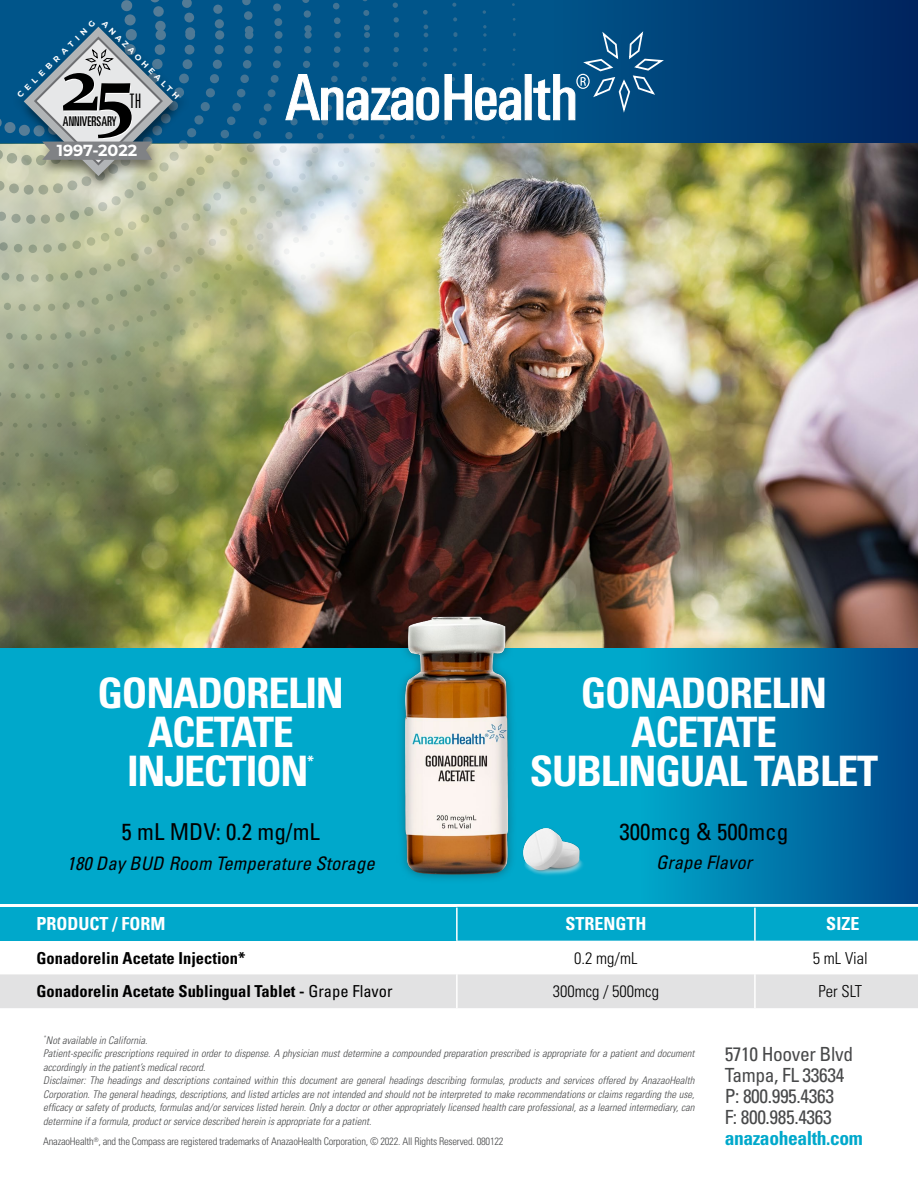
<style>
.page{position:relative;width:918px;height:1188px;background:#fff}
.page>*{position:absolute;margin:0;border:0;box-sizing:border-box;transform-origin:0 0}
.t1{font:700 condensed 42px/39px "Univers LT Std";letter-spacing:-.03em;color:#fff;text-align:center}
.t2{font:condensed 23.25px "Univers LT Std";letter-spacing:.005em;color:#000}
.t3{font:300 ultra-condensed 19.95px "Univers LT Std";color:#000}
.t4{font:condensed 19.5px "Univers LT Std";letter-spacing:-.02em;color:#48494a}
.t5{font:700 condensed 19.5px "Univers LT Std";letter-spacing:-.02em;color:#00a8cb}
.t6{font:italic condensed 18.6px "Univers LT Std";letter-spacing:.005em;color:#000}
.Website{font:700 condensed 18px "Univers LT Std";color:#fff}
.t7{font:700 condensed 16.5px "Univers LT Std";color:#000}
.t8{font:300 condensed 16.5px "Univers LT Std";color:#000}
.t9{font:700 16.05px "Montserrat";letter-spacing:-.005em;color:#fff}
.t10{font:700 condensed 15.75px "Univers LT Std";color:#fff}
.t11{font:ultra-condensed 13.35px "Univers LT Std";color:#000}
.t12{font:italic 300 condensed 10.5px/13.5px "Univers LT Std";color:#48494a}
.t13{font:300 condensed 10.5px "Univers LT Std";letter-spacing:-.02em;color:#48494a}
.t14{font:700 7.95px "Montserrat";color:#fff}
.s1{font-weight:400}
</style>
<div class="page">
<div style="left:0;top:0;width:918px;height:143px;background:#00558a"></div>
<svg style="left:0;top:0;width:516px;height:143px"></svg>
<div style="left:554px;top:0;width:364px;height:143px;background:linear-gradient(to right,#00558a,#00235e)"></div>
<svg style="left:285px;top:74px;width:237px;height:46px"></svg>
<div style="left:525px;top:74px;width:7px;height:46px;background:#fff;border:1px solid #fff"></div>
<svg style="left:533px;top:31px;width:131px;height:89px"></svg>
<img style="left:0;top:143px;width:918px;height:505px">
<div style="left:0;top:648px;width:918px;height:255px;background:#00a8cb"></div>
<img style="left:366px;top:607px;width:178px;height:272px">
<img style="left:511px;top:822px;width:72px;height:54px">
<div style="left:0;top:907px;width:457px;height:34px;background:#00a8cb"></div>
<div style="left:457px;top:907px;width:461px;height:34px;background:#00a8cb"></div>
<div style="left:0;top:974px;width:918px;height:34px;background:#e2e2e3"></div>
<hr style="left:456px;top:974px;width:2px;height:34px;background:#fff">
<hr style="left:754px;top:974px;width:2px;height:34px;background:#fff">
<hr style="left:456px;top:908px;width:2px;height:33px;background:#fff">
<hr style="left:754px;top:908px;width:2px;height:33px;background:#fff">
<div style="left:641px;top:648px;width:277px;height:256px;background:linear-gradient(to right,#00a7ca,#00488b)"></div>
<div style="left:11px;top:20px;width:180px;height:171px;background:#000;opacity:.5"></div>
<svg style="left:24px;top:27px;width:149px;height:149px"></svg>
<p class="t14" style="left:14px;top:92px;width:107px;rotate:-44deg">CELEBRATING</p>
<p class="t14" style="left:107px;top:18px;width:108px;rotate:45deg">ANAZAOHEALTH</p>
<p class="t3" style="left:130px;top:91px;width:13px">TH</p>
<p class="t9" style="left:57px;top:139px;width:82px">1997-2022</p>
<p class="t11" style="left:63px;top:113px;width:55px">ANNIVERSARY</p>
<p class="t1" style="left:98px;top:674px;width:248px">GONADORELIN<br>ACETATE</p>
<p class="t1" style="left:127px;top:752px;width:183px">INJECTION</p>
<p class="t10" style="left:307px;top:752px;width:8px">*</p>
<p class="t2" style="left:122px;top:817px;width:200px">5 mL MDV: 0.2 mg/mL</p>
<p class="t6" style="left:67px;top:851px;width:309px">180 Day BUD Room Temperature Storage</p>
<p class="t1" style="left:581px;top:674px;width:248px">GONADORELIN<br>ACETATE</p>
<p class="t1" style="left:530px;top:752px;width:350px">SUBLINGUAL TABLET</p>
<p class="t2" style="left:619px;top:817px;width:171px">300mcg &amp; 500mcg</p>
<p class="t6" style="left:656px;top:851px;width:97px">Grape Flavor</p>
<p class="Website" style="left:36px;top:913px;width:131px">PRODUCT / FORM</p>
<p class="Website" style="left:565px;top:913px;width:83px">STRENGTH</p>
<p class="Website" style="left:826px;top:913px;width:35px">SIZE</p>
<p class="t7" style="left:36px;top:948px;width:211px">Gonadorelin Acetate Injection*</p>
<p class="t8" style="left:574px;top:948px;width:65px">0.2 mg/mL</p>
<p class="t8" style="left:813px;top:948px;width:56px">5 mL Vial</p>
<p class="t7" style="left:36px;top:981px;width:358px">Gonadorelin Acetate Sublingual Tablet - <span class="s1">Grape Flavor</span></p>
<p class="t8" style="left:553px;top:982px;width:108px">300mcg / 500mcg</p>
<p class="t8" style="left:819px;top:982px;width:45px">Per SLT</p>
<p class="t12" style="left:43px;top:1033px;width:106px"><sup>*</sup>Not available in California.</p>
<p class="t12" style="left:43px;top:1047px;width:653px">Patient-specific prescriptions required in order to dispense. A physician must determine a compounded preparation prescribed is appropriate for a patient and document accordingly in the patient’s medical record.</p>
<p class="t12" style="left:43px;top:1074px;width:653px;text-align:justify">Disclaimer: The headings and descriptions contained within this document are general headings describing formulas, products and services offered by AnazaoHealth Corporation. The general headings, descriptions, and listed articles are not intended and should not be interpreted to make recommendations or claims regarding the use, efficacy or safety of products, formulas and/or services listed herein. Only a doctor or other appropriately licensed health care professional, as a learned intermediary, can determine if a formula, product or service described herein is appropriate for a patient.</p>
<p class="t13" style="left:43px;top:1135px;width:462px">AnazaoHealth<sup>®</sup>, and the Compass are registered trademarks of AnazaoHealth Corporation, © 2022. All Rights Reserved. 080122</p>
<p class="t4" style="left:725px;top:1042px;width:130px">5710 Hoover Blvd</p>
<p class="t4" style="left:725px;top:1063px;width:121px">Tampa, FL 33634</p>
<p class="t4" style="left:725px;top:1084px;width:111px">P: 800.995.4363</p>
<p class="t4" style="left:725px;top:1105px;width:109px">F: 800.985.4363</p>
<p class="t5" style="left:725px;top:1126px;width:140px">anazaohealth.com</p>
</div>
